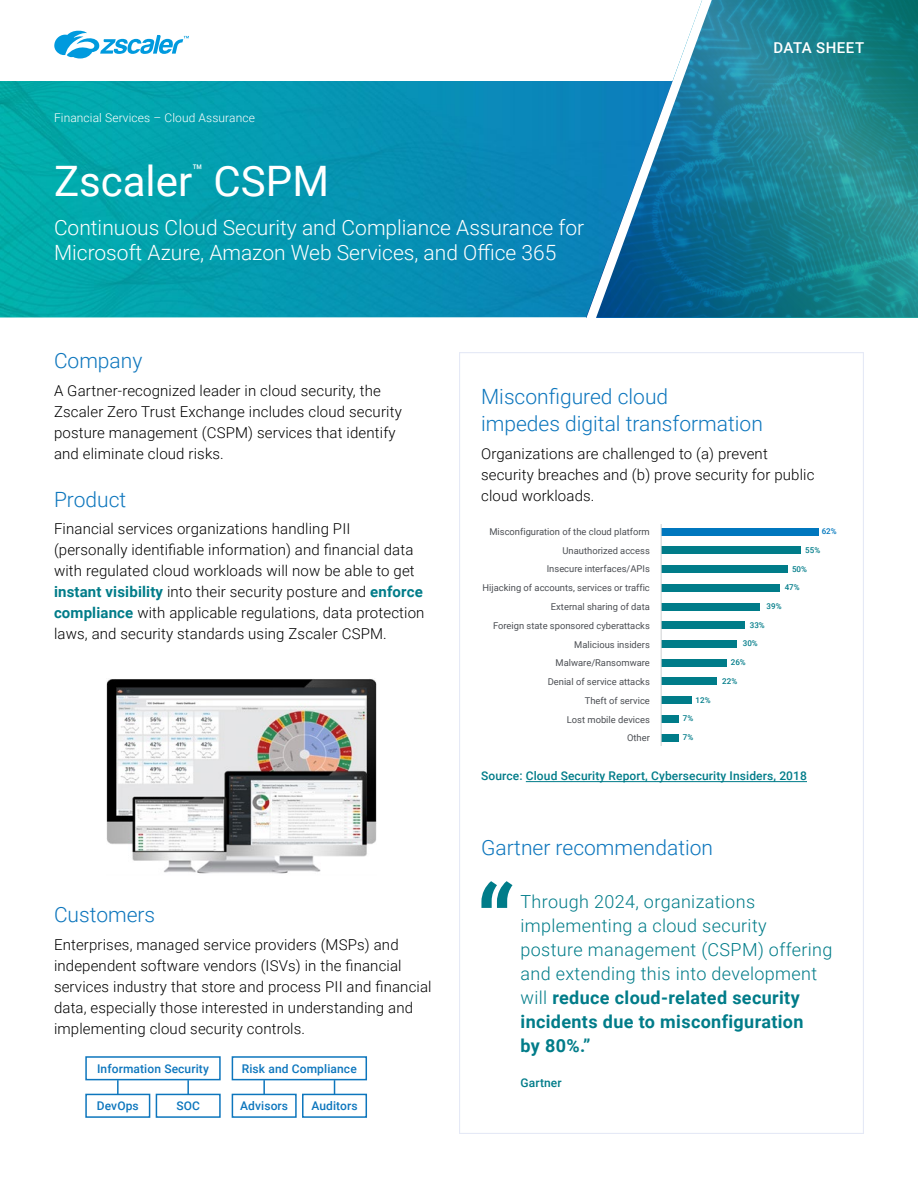
<style>
.page{position:relative;width:918px;height:1188px;background:#fff}
.page>*{position:absolute;margin:0;border:0;box-sizing:border-box;transform-origin:0 0}
.t1{font:42px "Roboto";color:#fff}
.t2{font:300 21px/25.2px "Roboto";color:#fff}
.t3{font:300 21px/27px "Roboto";color:#0d76bd}
.t4{font:300 18px/24px "Roboto";letter-spacing:.02em;color:#007c89}
.t5{font:17.55px "Roboto";color:#fff}
.t6{font:300 15px/21px "Roboto";letter-spacing:.01em;color:#000}
.t7{font:500 15px "Roboto";letter-spacing:.035em;color:#fff}
.t8{font:500 12px "Roboto";letter-spacing:.01em;color:#0d76bd}
.t9{font:500 12px "Roboto";letter-spacing:.01em;color:#007c89}
.t10{font:300 12px "Roboto";letter-spacing:.01em;color:#fff}
.t11{font:9.45px/18.8px "Roboto";color:#4c4f54;text-align:right}
.t12{font:500 7.95px "Roboto";color:#007c89}
.t13{font:500 7.95px "Roboto";color:#0077be}
.s1{font-weight:700;color:#007c89}
.s2{font-weight:700}
</style>
<div class="page">
<img style="left:0;top:81px;width:562px;height:237px">
<svg style="left:728px;top:0;width:190px;height:318px;background:#1c8490"></svg>
<svg style="left:54px;top:31px;width:135px;height:27px"></svg>
<svg style="left:562px;top:0;width:166px;height:318px"></svg>
<hr style="left:526px;top:781px;width:281px;height:1px;background:#007c89">
<img style="left:106px;top:679px;width:271px;height:195px">
<div style="left:85px;top:1056px;width:136px;height:24px;border:2px solid #0d76bd"></div>
<div style="left:85px;top:1094px;width:65px;height:24px;border:2px solid #0d76bd"></div>
<div style="left:156px;top:1094px;width:65px;height:24px;border:2px solid #0d76bd"></div>
<svg style="left:117px;top:1080px;width:2px;height:14px"></svg>
<svg style="left:187px;top:1080px;width:2px;height:14px"></svg>
<div style="left:232px;top:1056px;width:135px;height:24px;border:2px solid #0d76bd"></div>
<div style="left:232px;top:1094px;width:65px;height:24px;border:2px solid #0d76bd"></div>
<div style="left:302px;top:1094px;width:65px;height:24px;border:2px solid #0d76bd"></div>
<svg style="left:263px;top:1080px;width:2px;height:14px"></svg>
<svg style="left:334px;top:1080px;width:1px;height:14px"></svg>
<div style="left:661px;top:528px;width:158px;height:8px;background:#0077be"></div>
<div style="left:661px;top:547px;width:140px;height:7px;background:#007c89"></div>
<div style="left:661px;top:565px;width:127px;height:8px;background:#007c89"></div>
<div style="left:661px;top:584px;width:119px;height:8px;background:#007c89"></div>
<div style="left:661px;top:603px;width:99px;height:7px;background:#007c89"></div>
<div style="left:661px;top:621px;width:84px;height:8px;background:#007c89"></div>
<div style="left:661px;top:640px;width:76px;height:8px;background:#007c89"></div>
<div style="left:661px;top:659px;width:65px;height:8px;background:#007c89"></div>
<div style="left:661px;top:678px;width:56px;height:7px;background:#007c89"></div>
<div style="left:661px;top:696px;width:30px;height:8px;background:#007c89"></div>
<div style="left:661px;top:715px;width:18px;height:8px;background:#007c89"></div>
<div style="left:661px;top:734px;width:18px;height:7px;background:#007c89"></div>
<hr style="left:661px;top:524px;width:1px;height:222px;background:#d0d1d3">
<svg style="left:481px;top:881px;width:32px;height:27px"></svg>
<p class="t10" style="left:54px;top:109px;width:202px">Financial Services – Cloud Assurance</p>
<h1 class="t1" style="left:54px;top:151px;width:140px">Zscaler</h1>
<p class="t5" style="left:192px;top:158px;width:12px">™</p>
<h1 class="t1" style="left:214px;top:151px;width:117px">CSPM</h1>
<h2 class="t2" style="left:54px;top:214px;width:532px">Continuous Cloud Security and Compliance Assurance for<br>Microsoft Azure, Amazon Web Services, and Office 365</h2>
<p class="t7" style="left:773px;top:37px;width:92px">DATA SHEET</p>
<h2 class="t3" style="left:54px;top:346px;width:90px">Company</h2>
<p class="t6" style="left:54px;top:379px;width:349px">A Gartner-recognized leader in cloud security, the Zscaler Zero Trust Exchange includes cloud security posture management (CSPM) services that identify and eliminate cloud risks.</p>
<h2 class="t3" style="left:54px;top:485px;width:74px">Product</h2>
<p class="t6" style="left:54px;top:518px;width:372px">Financial services organizations handling PII (personally identifiable information) and financial data with regulated cloud workloads will now be able to get <span class="s1">instant visibility</span> into their security posture and <span class="s1">enforce compliance</span> with applicable regulations, data protection laws, and security standards using Zscaler CSPM.</p>
<h2 class="t3" style="left:54px;top:900px;width:103px">Customers</h2>
<p class="t6" style="left:54px;top:933px;width:379px">Enterprises, managed service providers (MSPs) and independent software vendors (ISVs) in the financial services industry that store and process PII and financial data, especially those interested in understanding and implementing cloud security controls.</p>
<p class="t8" style="left:97px;top:1060px;width:113px">Information Security</p>
<p class="t8" style="left:97px;top:1098px;width:43px">DevOps</p>
<p class="t8" style="left:176px;top:1098px;width:25px">SOC</p>
<p class="t8" style="left:242px;top:1060px;width:116px">Risk and Compliance</p>
<p class="t8" style="left:240px;top:1098px;width:50px">Advisors</p>
<p class="t8" style="left:311px;top:1098px;width:48px">Auditors</p>
<h2 class="t3" style="left:481px;top:382px;width:283px">Misconfigured cloud<br>impedes digital transformation</h2>
<p class="t6" style="left:481px;top:442px;width:335px">Organizations are challenged to (a) prevent security breaches and (b) prove security for public cloud workloads.</p>
<p class="t11" style="left:483px;top:522px;width:169px">Misconfiguration of the cloud platform<br>Unauthorized access<br>Insecure interfaces/APIs<br>Hijacking of accounts, services or traffic<br>External sharing of data<br>Foreign state sponsored cyberattacks<br>Malicious insiders<br>Malware/Ransomware<br>Denial of service attacks<br>Theft of service<br>Lost mobile devices<br>Other</p>
<p class="t12" style="left:696px;top:694px;width:16px">12%</p>
<p class="t12" style="left:683px;top:713px;width:12px">7%</p>
<p class="t12" style="left:683px;top:732px;width:12px">7%</p>
<p class="t13" style="left:822px;top:526px;width:16px">62%</p>
<p class="t12" style="left:805px;top:545px;width:16px">55%</p>
<p class="t12" style="left:792px;top:563px;width:16px">50%</p>
<p class="t12" style="left:785px;top:582px;width:16px">47%</p>
<p class="t12" style="left:767px;top:601px;width:16px">39%</p>
<p class="t12" style="left:750px;top:619px;width:16px">33%</p>
<p class="t12" style="left:743px;top:638px;width:16px">30%</p>
<p class="t12" style="left:731px;top:657px;width:16px">26%</p>
<p class="t12" style="left:722px;top:675px;width:16px">22%</p>
<p class="t9" style="left:481px;top:767px;width:327px">Source: Cloud Security Report, Cybersecurity Insiders, 2018</p>
<h2 class="t3" style="left:481px;top:833px;width:234px">Gartner recommendation</h2>
<p class="t4" style="left:521px;top:889px;width:314px">Through 2024, organizations implementing a cloud security posture management (CSPM) offering and extending this into development will <span class="s2">reduce cloud-related security incidents due to misconfiguration<br>by 80%.”</span></p>
<p class="t9" style="left:521px;top:1075px;width:43px">Gartner</p>
</div>
